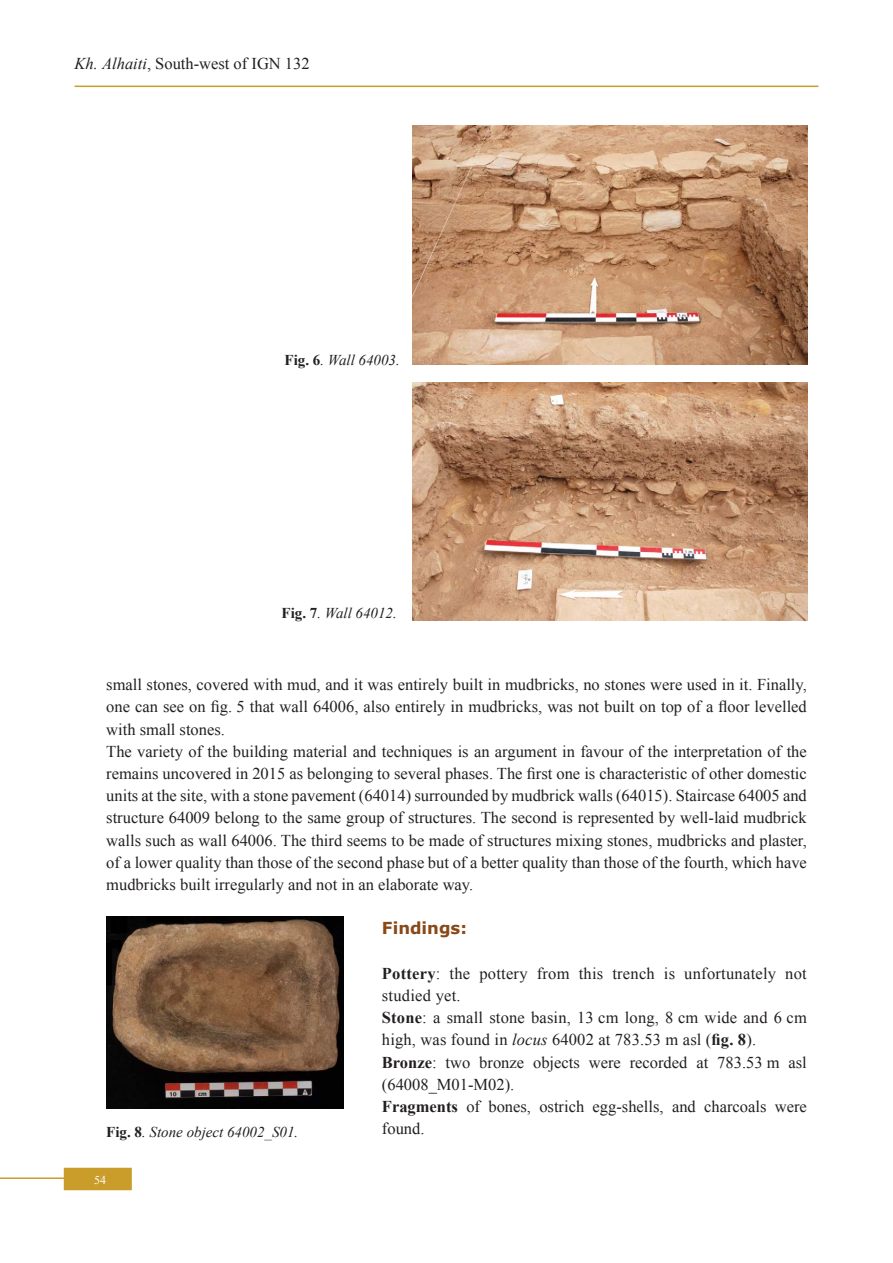
<style>
.page{position:relative;width:893px;height:1263px;background:#fff}
.page>*{position:absolute;margin:0;border:0;box-sizing:border-box;transform-origin:0 0}
.Texte{font:16.5px/22.2px "Mashreq Times";color:#231f20}
.Titre2{font:700 16.5px "Verdana";color:#884918}
.Legende_FIG{font:italic 15px "Mashreq Times";color:#231f20}
.t1{font:12px "Mashreq Times";color:#fff}
.s1{font-style:italic}
.s2{font-weight:700;font-style:normal}
.s3{font-weight:700}
.s4{font-family:"Times New Roman"}
</style>
<div class="page">
<div style="left:64px;top:1168px;width:68px;height:22px;background:#ca9d2b"></div>
<hr style="left:0;top:1177px;width:106px;height:2px;background:#ca9d2b">
<hr style="left:75px;top:86px;width:743px;height:1px;background:#ca9d2b">
<img style="left:413px;top:125px;width:395px;height:239px">
<img style="left:413px;top:382px;width:395px;height:239px">
<img style="left:107px;top:916px;width:237px;height:192px">
<p class="Texte" style="left:75px;top:52px;width:237px"><span class="s1">Kh. Alhaiti</span>, South-west of IGN 132</p>
<p class="Legende_FIG" style="left:285px;top:349px;width:117px"><span class="s2">Fig. 6</span>. Wall 64003.</p>
<p class="Legende_FIG" style="left:282px;top:603px;width:117px"><span class="s2">Fig. 7</span>. Wall 64012.</p>
<p class="Texte" style="left:106px;top:673px;width:702px;text-align:justify">small stones, covered with mud, and it was entirely built in mudbricks, no stones were used in it. Finally, one can see on fig. 5 that wall 64006, also entirely in mudbricks, was not built on top of a floor levelled with small stones.</p>
<p class="Texte" style="left:106px;top:740px;width:702px;text-align:justify">The variety of the building material and techniques is an argument in favour of the interpretation of the remains uncovered in 2015 as belonging to several phases. The first one is characteristic of other domestic units at the site, with a stone pavement (64014) surrounded by mudbrick walls (64015). Staircase 64005 and structure 64009 belong to the same group of structures. The second is represented by well-laid mudbrick walls such as wall 64006. The third seems to be made of structures mixing stones, mudbricks and plaster, of a lower quality than those of the second phase but of a better quality than those of the fourth, which have mudbricks built irregularly and not in an elaborate way.</p>
<p class="Titre2" style="left:382px;top:917px;width:86px">Findings:</p>
<p class="Texte" style="left:382px;top:962px;width:426px"><span class="s3">Pottery</span>: the pottery from this trench is unfortunately not studied yet.</p>
<p class="Texte" style="left:382px;top:1006px;width:426px"><span class="s3">Stone</span>: a small stone basin, 13 cm long, 8 cm wide and 6 cm high, was found in <span class="s1">locus</span> 64002 at 783.53 <span class="s4">m asl (</span><span class="s3">fig. 8</span>).</p>
<p class="Texte" style="left:382px;top:1051px;width:426px"><span class="s3">Bronze</span>: two bronze objects were recorded at 783.53 <span class="s4">m</span> asl (64008_M01-M02).</p>
<p class="Texte" style="left:382px;top:1095px;width:426px"><span class="s3">Fragments</span> of bones, ostrich egg-shells, and charcoals were found.</p>
<p class="Legende_FIG" style="left:106px;top:1121px;width:194px"><span class="s2">Fig. 8</span>. Stone object 64002_S01.</p>
<p class="t1" style="left:94px;top:1172px;width:14px">54</p>
</div>
